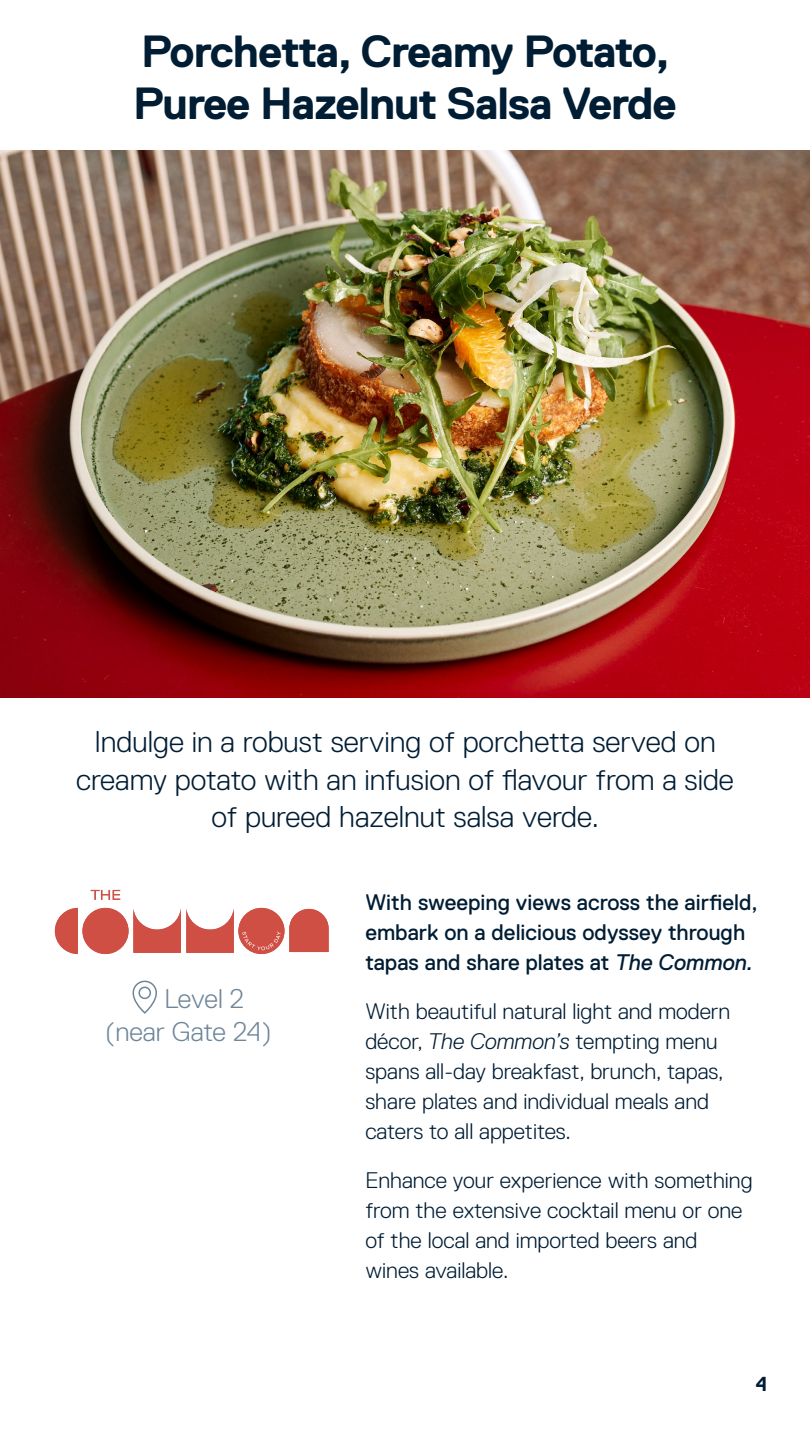
<style>
.page{position:relative;width:810px;height:1440px;background:#fff}
.page>*{position:absolute;margin:0;border:0;box-sizing:border-box;transform-origin:0 0}
.t1{font:700 45px/52.5px "Replica Pro";letter-spacing:-.025em;color:#001d34}
.t2{font:300 30px/37.5px "Replica Pro";color:#001d34;text-align:center}
.t3{font:300 27px "Replica Pro";letter-spacing:-.01em;color:#6f8699}
.t4{font:300 22.5px/30px "Replica Pro";color:#001d34}
.t5{font:22.5px/30px "Replica Pro";color:#001d34}
.t6{font:700 20.25px "Replica Pro";color:#001d34}
.s1{font-style:italic}
</style>
<div class="page">
<img style="left:0;top:151px;width:810px;height:546px">
<svg style="left:132px;top:980px;width:25px;height:34px"></svg>
<svg style="left:289px;top:909px;width:40px;height:43px;background:#d36056"></svg>
<div style="left:238px;top:908px;width:47px;height:46px;background:#cf4f44;border-radius:50%"></div>
<svg style="left:55px;top:908px;width:23px;height:46px"></svg>
<div style="left:82px;top:908px;width:47px;height:46px;background:#cf4f44;border-radius:50%"></div>
<svg style="left:133px;top:908px;width:101px;height:45px"></svg>
<svg style="left:91px;top:890px;width:29px;height:10px"></svg>
<svg style="left:242px;top:931px;width:39px;height:19px"></svg>
<h1 class="t1" style="left:133px;top:25px;width:545px">Porchetta, Creamy Potato,<br>Puree Hazelnut Salsa Verde</h1>
<h2 class="t2" style="left:76px;top:723px;width:659px">Indulge in a robust serving of porchetta served on creamy potato with an infusion of flavour from a side of pureed hazelnut salsa verde.</h2>
<p class="t3" style="left:165px;top:983px;width:81px">Level 2</p>
<p class="t3" style="left:105px;top:1017px;width:168px">(near Gate 24)</p>
<p class="t5" style="left:365px;top:888px;width:394px">With sweeping views across the airfield, embark on a delicious odyssey through tapas and share plates at <span class="s1">The Common.</span></p>
<p class="t4" style="left:365px;top:996px;width:366px">With beautiful natural light and modern décor, <span class="s1">The Common’s</span> tempting menu spans all-day breakfast, brunch, tapas, share plates and individual meals and caters to all appetites.</p>
<p class="t4" style="left:365px;top:1165px;width:389px">Enhance your experience with something from the extensive cocktail menu or one of the local and imported beers and wines available.</p>
<p class="t6" style="left:756px;top:1373px;width:13px">4</p>
</div>
